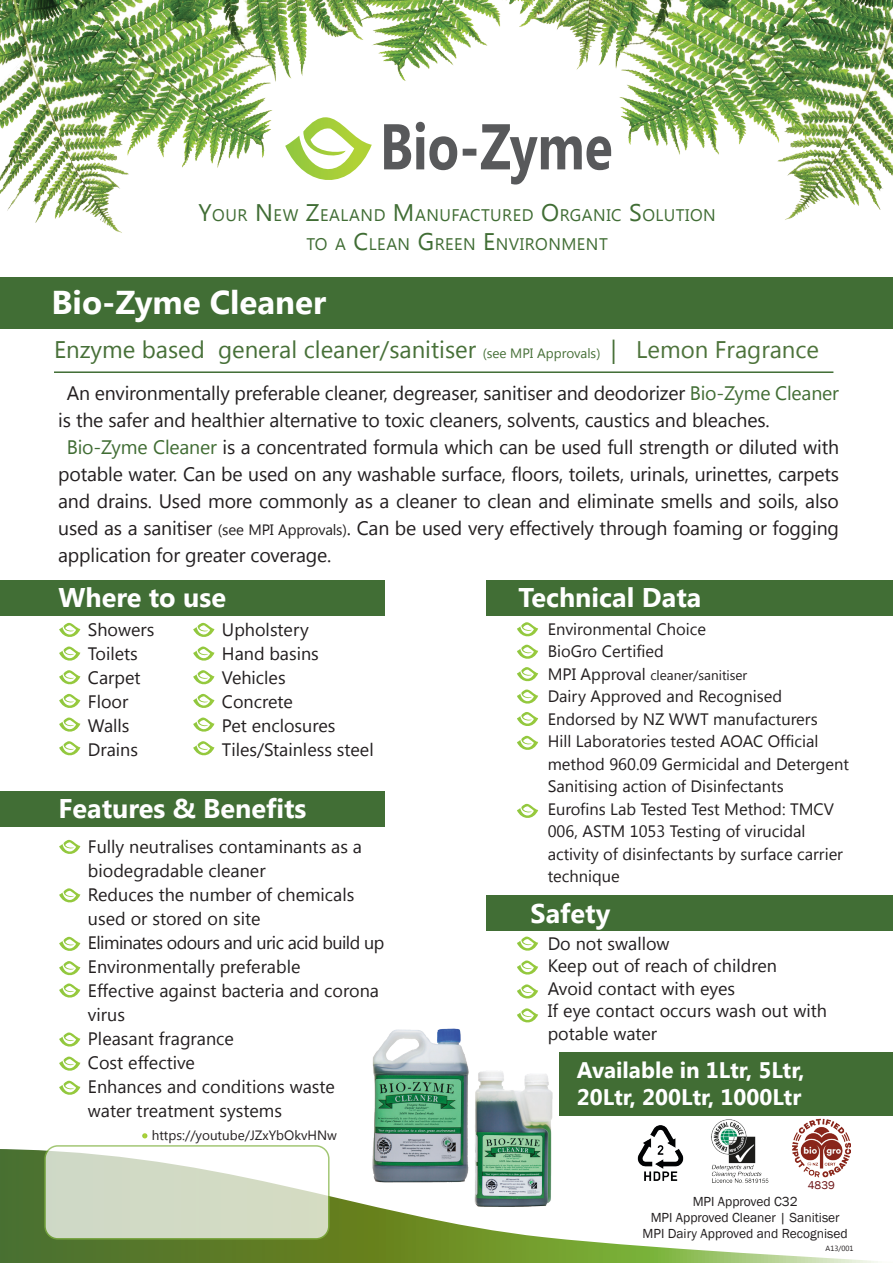
<style>
.page{position:relative;width:893px;height:1263px;background:#fff}
.page>*{position:absolute;margin:0;border:0;box-sizing:border-box;transform-origin:0 0}
.t1{font:700 33px "Khmer UI";color:#fff}
.t2{font:700 27px "Khmer UI";color:#fff}
.t3{font:24px "Khmer UI";color:#477038}
.t4{font:700 22.5px/27px "Khmer UI";color:#fff}
.t5{font:19.5px/27px "Khmer UI";letter-spacing:-.01em;color:#231f20}
.t6{font:18px/24px "Khmer UI";color:#231f20}
.t7{font:18px "Khmer UI";letter-spacing:-.03em;color:#231f20}
.t8{font:16.8px/28.8px "Khmer UI";letter-spacing:.03em;color:#406d34;text-align:center}
.t9{font:16.5px/22.5px "Khmer UI";color:#231f20}
.t10{font:13.5px/16.2px "Franklin Gothic";color:#231f20;text-align:center}
.t11{font:13.5px "Khmer UI";color:#231f20}
.t12{font:11.4px "Franklin Gothic";color:#6a0f11}
.t13{font:7.5px "Khmer UI";color:#231f20}
.s1{font-size:24px}
.s2{font-size:13.5px}
.s3{color:#4d733b}
.s4{color:#416d34}
.s5{font-size:15px}
.s6{font-size:16.5px}
</style>
<div class="page">
<img style="left:0;top:0;width:893px;height:233px">
<div style="left:0;top:277px;width:893px;height:52px;background:#416e35"></div>
<div style="left:0;top:580px;width:384px;height:35px;background:#416e35"></div>
<div style="left:486px;top:580px;width:407px;height:35px;background:#416e35"></div>
<svg style="left:0;top:1148px;width:878px;height:115px"></svg>
<img style="left:710px;top:1119px;width:61px;height:66px">
<img style="left:792px;top:1118px;width:59px;height:60px">
<svg style="left:285px;top:117px;width:87px;height:76px"></svg>
<svg style="left:384px;top:122px;width:227px;height:63px"></svg>
<svg style="left:45px;top:1146px;width:284px;height:93px;fill:#d2dac5"></svg>
<div style="left:44px;top:1145px;width:286px;height:94px;border:2px solid #80b241;border-radius:13px"></div>
<img style="left:633px;top:1125px;width:55px;height:56px">
<div style="left:486px;top:895px;width:407px;height:36px;background:#416e35"></div>
<div style="left:560px;top:1052px;width:333px;height:64px;background:#416d34"></div>
<div style="left:0;top:791px;width:384px;height:35px;background:#416e35"></div>
<img style="left:356px;top:1028px;width:111px;height:167px">
<img style="left:451px;top:1064px;width:121px;height:150px">
<hr style="left:54px;top:371px;width:779px;height:2px;background:#406d34">
<svg style="left:59px;top:717px;width:21px;height:15px"></svg>
<svg style="left:193px;top:717px;width:21px;height:15px"></svg>
<svg style="left:59px;top:741px;width:21px;height:15px"></svg>
<svg style="left:193px;top:741px;width:21px;height:15px"></svg>
<svg style="left:59px;top:1032px;width:21px;height:15px"></svg>
<svg style="left:59px;top:1081px;width:21px;height:14px"></svg>
<svg style="left:59px;top:1056px;width:21px;height:15px"></svg>
<svg style="left:59px;top:961px;width:21px;height:37px"></svg>
<svg style="left:517px;top:712px;width:21px;height:14px"></svg>
<svg style="left:517px;top:736px;width:21px;height:14px"></svg>
<svg style="left:517px;top:804px;width:21px;height:14px"></svg>
<svg style="left:59px;top:694px;width:21px;height:14px"></svg>
<svg style="left:193px;top:694px;width:21px;height:14px"></svg>
<svg style="left:59px;top:937px;width:21px;height:14px"></svg>
<svg style="left:517px;top:984px;width:21px;height:15px"></svg>
<svg style="left:517px;top:1008px;width:21px;height:15px"></svg>
<svg style="left:59px;top:670px;width:21px;height:15px"></svg>
<svg style="left:193px;top:670px;width:21px;height:15px"></svg>
<svg style="left:59px;top:888px;width:21px;height:15px"></svg>
<svg style="left:517px;top:645px;width:21px;height:59px"></svg>
<svg style="left:517px;top:960px;width:21px;height:15px"></svg>
<svg style="left:59px;top:646px;width:21px;height:15px"></svg>
<svg style="left:193px;top:646px;width:21px;height:15px"></svg>
<svg style="left:59px;top:623px;width:21px;height:14px"></svg>
<svg style="left:193px;top:623px;width:21px;height:14px"></svg>
<svg style="left:59px;top:840px;width:21px;height:14px"></svg>
<svg style="left:517px;top:622px;width:21px;height:15px"></svg>
<svg style="left:517px;top:936px;width:21px;height:15px"></svg>
<svg style="left:142px;top:1133px;width:5px;height:5px"></svg>
<p class="t8" style="left:198px;top:201px;width:516px"><span class="s1">Y</span>OUR <span class="s1">N</span>EW <span class="s1">Z</span>EALAN D <span class="s1">M</span>AN UFACTURED <span class="s1">O</span>RGANIC <span class="s1">S</span>OLUTION<br>TO A <span class="s1">C</span>LEAN <span class="s1">G</span> REEN <span class="s1">E</span>NVIRONM ENT</p>
<p class="t1" style="left:51px;top:283px;width:276px">Bio-Zyme Cleaner</p>
<p class="t3" style="left:54px;top:335px;width:767px">Enzyme based general cleaner/sanitiser <span class="s2">(see MPI Approvals)</span> | <span class="s3">Lemon Fragrance</span></p>
<p class="t5" style="left:58px;top:380px;width:782px;text-indent:9px">An environmentally preferable cleaner, degreaser, sanitiser and deodorizer <span class="s4">Bio-Zyme Cleaner </span>is the safer and healthier alternative to toxic cleaners, solvents, caustics and bleaches.</p>
<p class="t5" style="left:58px;top:434px;width:782px;text-align:justify;text-indent:9px"><span class="s4">Bio-Zyme Cleaner</span> is a concentrated formula which can be used full strength or diluted with potable water. Can be used on any washable surface, floors, toilets, urinals, urinettes, carpets and drains. Used more commonly as a cleaner to clean and eliminate smells and soils, also used as a sanitiser <span class="s5">(see MPI Approvals)</span>. Can be used very effectively through foaming or fogging application for greater coverage.</p>
<h2 class="t2" style="left:58px;top:582px;width:169px">Where to use</h2>
<h2 class="t2" style="left:518px;top:582px;width:184px">Technical Data</h2>
<p class="t6" style="left:88px;top:617px;width:68px">Showers</p>
<p class="t6" style="left:88px;top:641px;width:51px">Toilets</p>
<p class="t6" style="left:88px;top:665px;width:54px">Carpet</p>
<p class="t6" style="left:88px;top:689px;width:42px">Floor</p>
<p class="t6" style="left:88px;top:713px;width:43px">Walls</p>
<p class="t6" style="left:88px;top:737px;width:52px">Drains</p>
<p class="t6" style="left:222px;top:617px;width:88px">Upholstery</p>
<p class="t6" style="left:222px;top:641px;width:98px">Hand basins</p>
<p class="t6" style="left:222px;top:665px;width:65px">Vehicles</p>
<p class="t6" style="left:222px;top:689px;width:72px">Concrete</p>
<p class="t6" style="left:222px;top:713px;width:115px">Pet enclosures</p>
<p class="t6" style="left:222px;top:737px;width:153px">Tiles/Stainless steel</p>
<p class="t2" style="left:58px;top:793px;width:249px">Features &amp; Benefits</p>
<p class="t6" style="left:88px;top:835px;width:276px">Fully neutralises contaminants as a biodegradable cleaner</p>
<p class="t6" style="left:88px;top:883px;width:268px">Reduces the number of chemicals used or stored on site</p>
<p class="t7" style="left:88px;top:932px;width:298px">Eliminates odours and uric acid build up</p>
<p class="t6" style="left:88px;top:955px;width:214px">Environmentally preferable</p>
<p class="t6" style="left:88px;top:979px;width:293px">Effective against bacteria and corona virus</p>
<p class="t6" style="left:88px;top:1027px;width:148px">Pleasant fragrance</p>
<p class="t6" style="left:88px;top:1051px;width:109px">Cost effective</p>
<p class="t6" style="left:88px;top:1075px;width:248px">Enhances and conditions waste water treatment systems</p>
<p class="t11" style="left:152px;top:1127px;width:187px">https://youtube/JZxYbOkvHNw</p>
<p class="t9" style="left:548px;top:617px;width:160px">Environmental Choice</p>
<p class="t9" style="left:548px;top:640px;width:118px">BioGro Certified</p>
<p class="t11" style="left:548px;top:667px;width:201px"><span class="s6">MPI Approval</span> cleaner/sanitiser</p>
<p class="t9" style="left:548px;top:685px;width:236px">Dairy Approved and Recognised</p>
<p class="t9" style="left:548px;top:707px;width:271px">Endorsed by NZ WWT manufacturers</p>
<p class="t9" style="left:548px;top:730px;width:303px">Hill Laboratories tested AOAC Official method 960.09 Germicidal and Detergent<br>Sanitising action of Disinfectants</p>
<p class="t9" style="left:548px;top:797px;width:297px">Eurofins Lab Tested Test Method: TMCV<br>006, ASTM 1053 Testing of virucidal activity of disinfectants by surface carrier technique</p>
<p class="t2" style="left:530px;top:898px;width:81px">Safety</p>
<p class="t6" style="left:548px;top:932px;width:123px">Do not swallow</p>
<p class="t6" style="left:548px;top:954px;width:231px">Keep out of reach of children</p>
<p class="t6" style="left:548px;top:977px;width:189px">Avoid contact with eyes</p>
<p class="t6" style="left:548px;top:1000px;width:281px;line-height:22.5px">If eye contact occurs wash out with potable water</p>
<p class="t4" style="left:577px;top:1057px;width:229px">Available in 1Ltr, 5Ltr,<br>20Ltr, 200Ltr, 1000Ltr</p>
<p class="t12" style="left:808px;top:1178px;width:28px">4839</p>
<p class="t10" style="left:642px;top:1193px;width:207px">MPI Approved C32<br>MPI Approved Cleaner | Sanitiser<br>MPI Dairy Approved and Recognised</p>
<p class="t13" style="left:826px;top:1244px;width:29px">A13/001</p>
</div>
